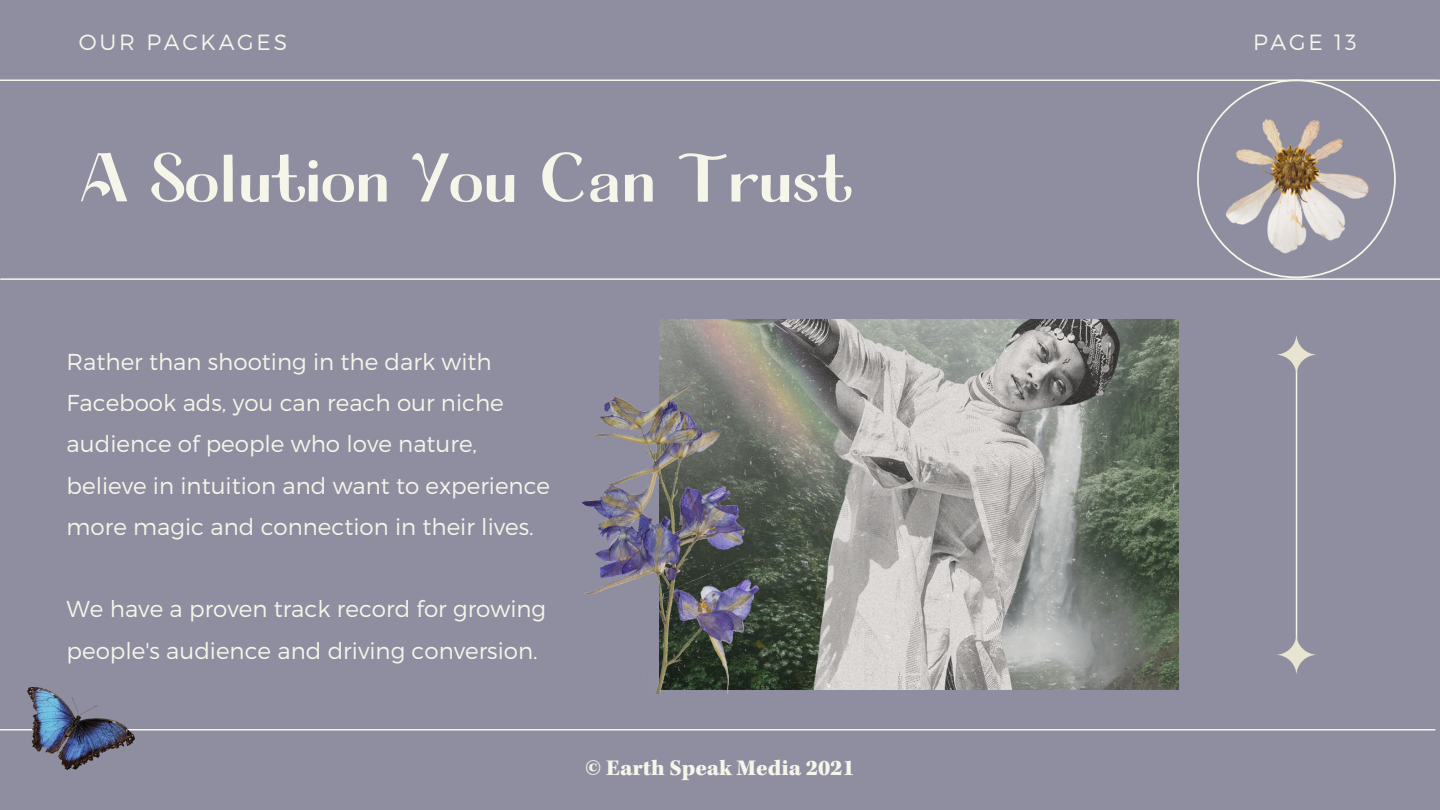
<style>
.page{position:relative;width:1440px;height:810px;background:#8e8ea0}
.page>*{position:absolute;margin:0;border:0;box-sizing:border-box;transform-origin:0 0}
.t1{font:70px "CN Garden";color:#f6f5ea}
.t2{font:300 23px/41.2px "Montserrat";color:#f6f5ea}
.t3{font:900 23px "Kepler Std";color:#f6f5ea}
.t4{font:300 22px "Montserrat";letter-spacing:.125em;color:#f6f5ea}
</style>
<div class="page">
<hr style="left:0;top:79px;width:1439px;height:2px;background:#f6f5ea">
<hr style="left:0;top:729px;width:1435px;height:2px;background:#f6f5ea">
<hr style="left:1px;top:278px;width:1439px;height:2px;background:#f6f5ea">
<svg style="left:1197px;top:81px;width:199px;height:197px"></svg>
<img style="left:1218px;top:113px;width:157px;height:145px">
<img style="left:660px;top:320px;width:519px;height:370px">
<img style="left:582px;top:371px;width:238px;height:322px">
<hr style="left:1296px;top:350px;width:1px;height:304px;background:#f6f5ea">
<svg style="left:1275px;top:334px;width:42px;height:42px"></svg>
<svg style="left:1275px;top:634px;width:42px;height:42px"></svg>
<img style="left:28px;top:687px;width:106px;height:83px">
<p class="t4" style="left:79px;top:27px;width:210px">OUR PACKAGES</p>
<p class="t4" style="left:1253px;top:27px;width:105px">PAGE 13</p>
<p class="t1" style="left:79px;top:148px;width:774px">A Solution You Can Trust</p>
<p class="t2" style="left:67px;top:340px;width:485px">Rather than shooting in the dark with Facebook ads, you can reach our niche audience of people who love nature, believe in intuition and want to experience more magic and connection in their lives.</p>
<p class="t2" style="left:67px;top:587px;width:481px">We have a proven track record for growing people's audience and driving conversion.</p>
<p class="t3" style="left:585px;top:759px;width:271px">© Earth Speak Media 2021</p>
</div>
